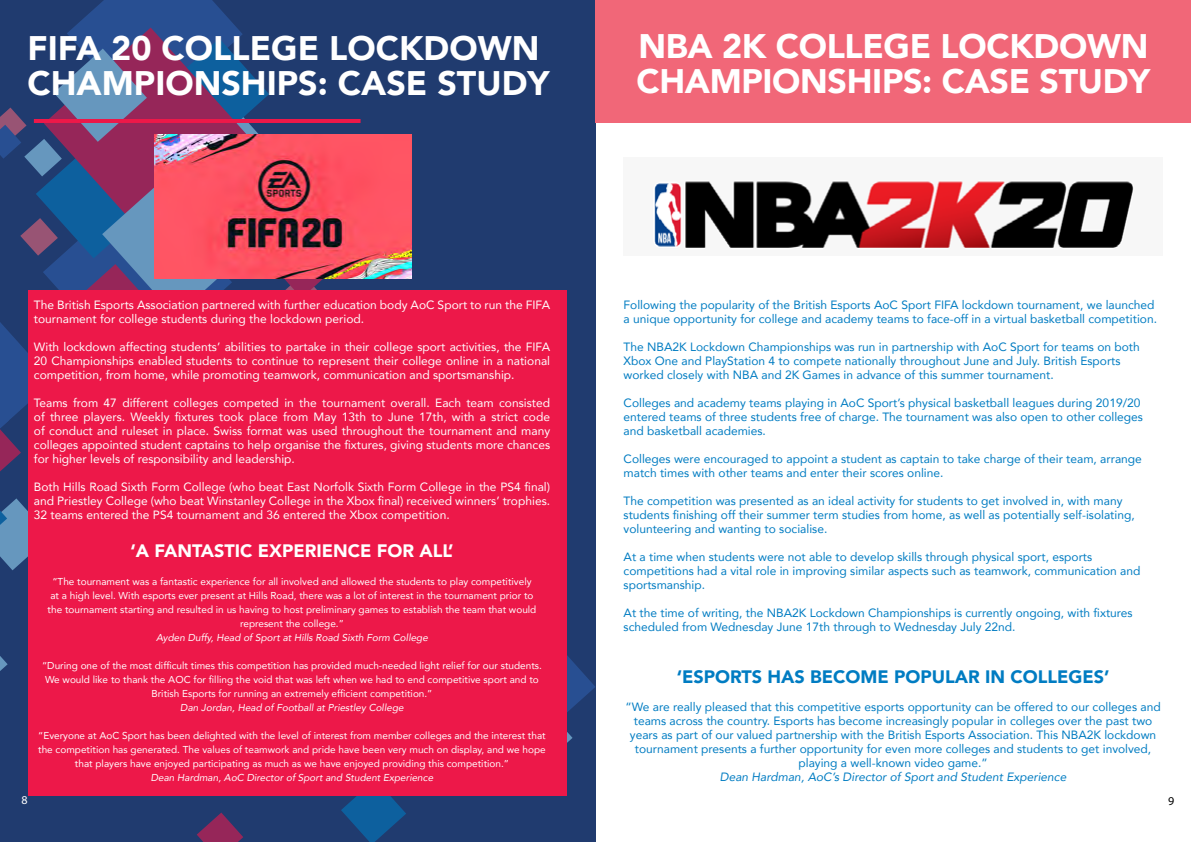
<style>
.page{position:relative;width:1191px;height:842px;background:#fff}
.page>*{position:absolute;margin:0;border:0;box-sizing:border-box;transform-origin:0 0}
.t1{font:900 34px/35px "Avenir";letter-spacing:-.01em;color:#fff}
.t2{font:900 18px "Avenir";color:#007cc2}
.t3{font:900 18px "Avenir";color:#fff}
.t4{font:12px/14px "Avenir";color:#007cc2}
.t5{font:12px/14px "Avenir";color:#fff;text-align:justify}
.t6{font:italic 12px "Avenir";color:#007cc2}
.t7{font:12px "Myriad Pro";color:#fff}
.t8{font:12px "Myriad Pro";color:#000}
.t9{font:10px/14px "Avenir";color:#fff;text-align:center}
.t10{font:italic 10px "Avenir";color:#fff}
</style>
<div class="page">
<svg style="left:0;top:0;width:595px;height:842px;background:#2d4176"></svg>
<hr style="left:34px;top:119px;width:326px;height:4px;background:#ed1849">
<div style="left:28px;top:290px;width:539px;height:505px;background:#ed1849"></div>
<div style="left:595px;top:1px;width:596px;height:122px;background:#f16778"></div>
<img style="left:154px;top:134px;width:257px;height:145px">
<img style="left:654px;top:181px;width:480px;height:67px">
<h1 class="t1" style="left:27px;top:29px;width:523px">FIFA 20 COLLEGE LOCKDOWN<br>CHAMPIONSHIPS: CASE STUDY</h1>
<h1 class="t1" style="left:636px;top:28px;width:515px">NBA 2K COLLEGE LOCKDOWN<br>CHAMPIONSHIPS: CASE STUDY</h1>
<p class="t5" style="left:34px;top:298px;width:518px">The British Esports Association partnered with further education body AoC Sport to run the FIFA tournament for college students during the lockdown period.</p>
<p class="t5" style="left:34px;top:340px;width:518px">With lockdown affecting students’ abilities to partake in their college sport activities, the FIFA 20 Championships enabled students to continue to represent their college online in a national competition, from home, while promoting teamwork, communication and sportsmanship.</p>
<p class="t5" style="left:34px;top:396px;width:518px">Teams from 47 different colleges competed in the tournament overall. Each team consisted of three players. Weekly fixtures took place from May 13th to June 17th, with a strict code of conduct and ruleset in place. Swiss format was used throughout the tournament and many colleges appointed student captains to help organise the fixtures, giving students more chances for higher levels of responsibility and leadership.</p>
<p class="t5" style="left:34px;top:480px;width:518px">Both Hills Road Sixth Form College (who beat East Norfolk Sixth Form College in the PS4 final) and Priestley College (who beat Winstanley College in the Xbox final) received winners’ trophies.<br>32 teams entered the PS4 tournament and 36 entered the Xbox competition.</p>
<h2 class="t3" style="left:130px;top:535px;width:325px">‘A FANTASTIC EXPERIENCE FOR ALL’</h2>
<p class="t9" style="left:48px;top:574px;width:490px">“The tournament was a fantastic experience for all involved and allowed the students to play competitively at a high level. With esports ever present at Hills Road, there was a lot of interest in the tournament prior to the tournament starting and resulted in us having to host preliminary games to establish the team that would represent the college.”</p>
<p class="t10" style="left:156px;top:632px;width:273px">Ayden Duffy, Head of Sport at Hills Road Sixth Form College</p>
<p class="t9" style="left:42px;top:658px;width:501px">“During one of the most difficult times this competition has provided much-needed light relief for our students.<br>We would like to thank the AOC for filling the void that was left when we had to end competitive sport and to<br>British Esports for running an extremely efficient competition.”</p>
<p class="t10" style="left:180px;top:702px;width:225px">Dan Jordan, Head of Football at Priestley College</p>
<p class="t9" style="left:38px;top:728px;width:509px">“Everyone at AoC Sport has been delighted with the level of interest from member colleges and the interest that the competition has generated. The values of teamwork and pride have been very much on display, and we hope that players have enjoyed participating as much as we have enjoyed providing this competition.”</p>
<p class="t10" style="left:151px;top:772px;width:284px">Dean Hardman, AoC Director of Sport and Student Experience</p>
<p class="t7" style="left:21px;top:793px;width:8px">8</p>
<p class="t4" style="left:623px;top:297px;width:535px">Following the popularity of the British Esports AoC Sport FIFA lockdown tournament, we launched a unique opportunity for college and academy teams to face-off in a virtual basketball competition.</p>
<p class="t4" style="left:623px;top:339px;width:518px">The NBA2K Lockdown Championships was run in partnership with AoC Sport for teams on both<br>Xbox One and PlayStation 4 to compete nationally throughout June and July. British Esports worked closely with NBA and 2K Games in advance of this summer tournament.</p>
<p class="t4" style="left:623px;top:395px;width:521px">Colleges and academy teams playing in AoC Sport’s physical basketball leagues during 2019/20 entered teams of three students free of charge. The tournament was also open to other colleges and basketball academies.</p>
<p class="t4" style="left:623px;top:451px;width:520px">Colleges were encouraged to appoint a student as captain to take charge of their team, arrange match times with other teams and enter their scores online.</p>
<p class="t4" style="left:623px;top:493px;width:512px">The competition was presented as an ideal activity for students to get involved in, with many students finishing off their summer term studies from home, as well as potentially self-isolating, volunteering and wanting to socialise.</p>
<p class="t4" style="left:623px;top:549px;width:518px">At a time when students were not able to develop skills through physical sport, esports competitions had a vital role in improving similar aspects such as teamwork, communication and sportsmanship.</p>
<p class="t4" style="left:623px;top:605px;width:510px">At the time of writing, the NBA2K Lockdown Championships is currently ongoing, with fixtures scheduled from Wednesday June 17th through to Wednesday July 22nd.</p>
<h2 class="t2" style="left:676px;top:661px;width:434px">‘ESPORTS HAS BECOME POPULAR IN COLLEGES’</h2>
<p class="t4" style="left:625px;top:699px;width:536px;text-align:center">“We are really pleased that this competitive esports opportunity can be offered to our colleges and teams across the country. Esports has become increasingly popular in colleges over the past two years as part of our valued partnership with the British Esports Association. This NBA2K lockdown tournament presents a further opportunity for even more colleges and students to get involved, playing a well-known video game.”</p>
<p class="t6" style="left:720px;top:769px;width:348px">Dean Hardman, AoC’s Director of Sport and Student Experience</p>
<p class="t8" style="left:1168px;top:793px;width:8px">9</p>
</div>
